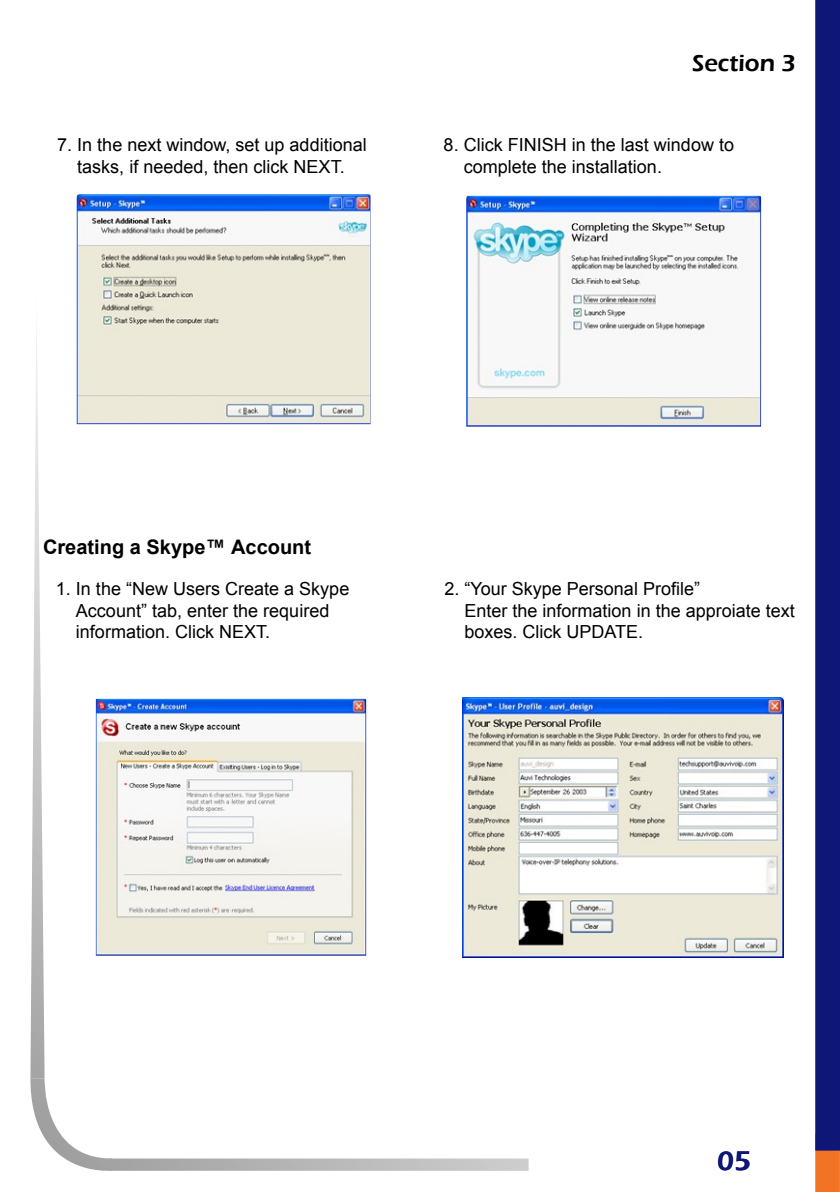
<style>
.page{position:relative;width:840px;height:1192px;background:#fff}
.page>*{position:absolute;margin:0;border:0;box-sizing:border-box;transform-origin:0 0}
.t1{font:600 27.8px "Eras ITC";color:#0e1676}
.t2{font:600 24px "Eras ITC";color:#000}
.t3{font:700 20px "Arial";color:#000}
.t4{font:18px/21.6px "Arial";color:#000}
</style>
<div class="page">
<svg style="left:112px;top:1158px;width:416px;height:12px;background:#bababa"></svg>
<svg style="left:30px;top:291px;width:82px;height:880px"></svg>
<svg style="left:815px;top:0;width:24px;height:1191px;background:#181b74"></svg>
<img style="left:77px;top:194px;width:293px;height:230px">
<img style="left:466px;top:196px;width:294px;height:230px">
<img style="left:96px;top:698px;width:270px;height:257px">
<img style="left:462px;top:697px;width:321px;height:260px">
<p class="t2" style="left:691px;top:50px;width:105px">Section 3</p>
<p class="t4" style="left:57px;top:134px;width:311px;text-align:center">7. In the next window, set up additional tasks, if needed, then click NEXT.</p>
<p class="t4" style="left:463px;top:134px;width:272px;text-indent:-20px">8. Click FINISH in the last window to complete the installation.</p>
<p class="t3" style="left:43px;top:533px;width:269px">Creating a Skype™ Account</p>
<p class="t4" style="left:76px;top:578px;width:275px;text-indent:-20px">1. In the “New Users Create a Skype<br>Account” tab, enter the required information. Click NEXT.</p>
<p class="t4" style="left:464px;top:578px;width:332px;text-indent:-20px">2. “Your Skype Personal Profile”<br>Enter the information in the approiate text boxes. Click UPDATE.</p>
<p class="t1" style="left:716px;top:1144px;width:35px">05</p>
</div>
